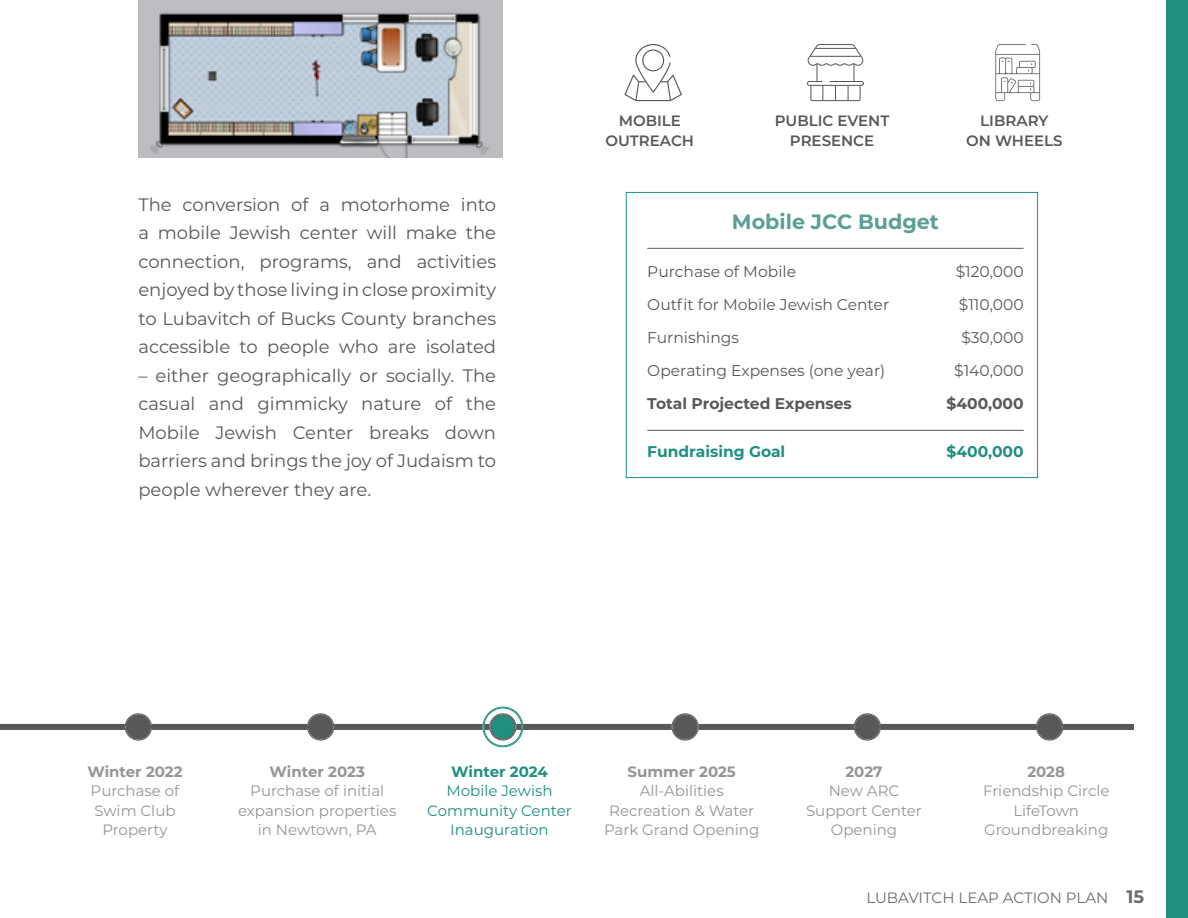
<style>
.page{position:relative;width:1188px;height:918px;background:#fff}
.page>*{position:absolute;margin:0;border:0;box-sizing:border-box;transform-origin:0 0}
.t1{font:700 20.7px "Montserrat";color:#599f94}
.t2{font:18px/28.5px "Montserrat";color:#57585a;text-align:justify}
.t3{font:15.6px "Montserrat";color:#57585a}
.t4{font:700 15.6px "Montserrat";color:#57585a}
.t5{font:700 15.6px "Montserrat";color:#208f80}
.t6{font:15px/19.5px "Montserrat";color:#939598;text-align:center}
.t7{font:600 15px "Montserrat";color:#57585a}
.t8{font:15px/19.5px "Montserrat";color:#208f80;text-align:center}
.t9{font:700 15px "Montserrat";color:#939598}
.t10{font:15px "Montserrat";color:#6c6d70}
.t11{font:700 15px "Montserrat";letter-spacing:-.005em;color:#208f80}
.s1{font-weight:700;font-size:18px}
</style>
<div class="page">
<div style="left:3px;top:724px;width:1128px;height:6px;background:#57585a"></div>
<div style="left:126px;top:714px;width:25px;height:26px;background:#57585a;border-radius:50%"></div>
<div style="left:125px;top:713px;width:27px;height:27px;border:2px solid #fff;border-radius:50%"></div>
<div style="left:125px;top:713px;width:27px;height:27px;border:1px solid #57585a;border-radius:50%"></div>
<div style="left:126px;top:715px;width:25px;height:24px;border:1px solid #57585a;border-radius:50%"></div>
<div style="left:308px;top:714px;width:25px;height:26px;background:#57585a;border-radius:50%"></div>
<div style="left:307px;top:713px;width:27px;height:27px;border:2px solid #fff;border-radius:50%"></div>
<div style="left:307px;top:713px;width:27px;height:27px;border:1px solid #57585a;border-radius:50%"></div>
<div style="left:308px;top:715px;width:25px;height:24px;border:1px solid #57585a;border-radius:50%"></div>
<div style="left:490px;top:714px;width:26px;height:26px;background:#208f80;border-radius:50%"></div>
<div style="left:489px;top:713px;width:27px;height:27px;border:2px solid #fff;border-radius:50%"></div>
<div style="left:489px;top:713px;width:27px;height:27px;border:1px solid #57585a;border-radius:50%"></div>
<div style="left:491px;top:715px;width:24px;height:24px;border:1px solid #57585a;border-radius:50%"></div>
<div style="left:672px;top:714px;width:26px;height:26px;background:#57585a;border-radius:50%"></div>
<div style="left:672px;top:713px;width:27px;height:27px;border:2px solid #fff;border-radius:50%"></div>
<div style="left:672px;top:713px;width:27px;height:27px;border:1px solid #57585a;border-radius:50%"></div>
<div style="left:673px;top:715px;width:24px;height:24px;border:1px solid #57585a;border-radius:50%"></div>
<div style="left:483px;top:707px;width:40px;height:40px;border:2px solid #fff;border-radius:50%"></div>
<div style="left:483px;top:707px;width:40px;height:40px;border:1px solid #208f80;border-radius:50%"></div>
<div style="left:484px;top:708px;width:38px;height:38px;border:1px solid #208f80;border-radius:50%"></div>
<div style="left:855px;top:714px;width:25px;height:26px;background:#57585a;border-radius:50%"></div>
<div style="left:854px;top:713px;width:27px;height:27px;border:2px solid #fff;border-radius:50%"></div>
<div style="left:854px;top:713px;width:27px;height:27px;border:1px solid #57585a;border-radius:50%"></div>
<div style="left:855px;top:715px;width:25px;height:24px;border:1px solid #57585a;border-radius:50%"></div>
<div style="left:1037px;top:714px;width:25px;height:26px;background:#57585a;border-radius:50%"></div>
<div style="left:1036px;top:713px;width:27px;height:27px;border:2px solid #fff;border-radius:50%"></div>
<div style="left:1036px;top:713px;width:27px;height:27px;border:1px solid #57585a;border-radius:50%"></div>
<div style="left:1037px;top:715px;width:25px;height:24px;border:1px solid #57585a;border-radius:50%"></div>
<img style="left:138px;top:0;width:365px;height:158px">
<svg style="left:807px;top:44px;width:57px;height:57px"></svg>
<svg style="left:624px;top:44px;width:58px;height:57px"></svg>
<svg style="left:995px;top:44px;width:45px;height:57px"></svg>
<hr style="left:647px;top:248px;width:377px;height:1px;background:#57585a">
<hr style="left:647px;top:430px;width:377px;height:1px;background:#57585a">
<div style="left:1166px;top:0;width:22px;height:918px;background:#208f80"></div>
<div style="left:626px;top:192px;width:412px;height:286px;border:1px solid #208f80"></div>
<p class="t2" style="left:138px;top:189px;width:359px">The conversion of a motorhome into a mobile Jewish center will make the connection, programs, and activities enjoyed by those living in close proximity to Lubavitch of Bucks County branches accessible to people who are isolated</p>
<p class="t2" style="left:138px;top:360px;width:359px">– either geographically or socially. The casual and gimmicky nature of the Mobile Jewish Center breaks down barriers and brings the joy of Judaism to people wherever they are.</p>
<p class="t7" style="left:619px;top:111px;width:64px">MOBILE</p>
<p class="t7" style="left:606px;top:130px;width:90px">OUTREACH</p>
<p class="t7" style="left:775px;top:111px;width:116px">PUBLIC EVENT</p>
<p class="t7" style="left:790px;top:130px;width:86px">PRESENCE</p>
<p class="t7" style="left:980px;top:111px;width:70px">LIBRARY</p>
<p class="t7" style="left:966px;top:130px;width:98px">ON WHEELS</p>
<p class="t1" style="left:732px;top:207px;width:209px">Mobile JCC Budget</p>
<p class="t3" style="left:647px;top:261px;width:150px">Purchase of Mobile</p>
<p class="t3" style="left:956px;top:261px;width:69px">$120,000</p>
<p class="t3" style="left:647px;top:294px;width:243px">Outfit for Mobile Jewish Center</p>
<p class="t3" style="left:959px;top:294px;width:66px">$110,000</p>
<p class="t3" style="left:647px;top:327px;width:93px">Furnishings</p>
<p class="t3" style="left:961px;top:327px;width:64px">$30,000</p>
<p class="t3" style="left:647px;top:360px;width:239px">Operating Expenses (one year)</p>
<p class="t3" style="left:954px;top:360px;width:71px">$140,000</p>
<p class="t4" style="left:647px;top:392px;width:206px">Total Projected Expenses</p>
<p class="t4" style="left:947px;top:392px;width:79px">$400,000</p>
<p class="t5" style="left:647px;top:440px;width:140px">Fundraising Goal</p>
<p class="t5" style="left:947px;top:440px;width:79px">$400,000</p>
<p class="t9" style="left:87px;top:760px;width:97px">Winter 2022</p>
<p class="t6" style="left:91px;top:781px;width:90px">Purchase of<br>Swim Club<br>Property</p>
<p class="t9" style="left:270px;top:760px;width:97px">Winter 2023</p>
<p class="t6" style="left:238px;top:781px;width:160px">Purchase of initial expansion properties in Newtown, PA</p>
<p class="t11" style="left:451px;top:760px;width:98px">Winter 2024</p>
<p class="t8" style="left:427px;top:781px;width:146px">Mobile Jewish<br>Community Center</p>
<p class="t8" style="left:450px;top:820px;width:100px">Inauguration</p>
<p class="t9" style="left:628px;top:760px;width:110px">Summer 2025</p>
<p class="t6" style="left:604px;top:781px;width:157px">All-Abilities<br>Recreation &amp; Water<br>Park Grand Opening</p>
<p class="t9" style="left:845px;top:760px;width:39px">2027</p>
<p class="t6" style="left:829px;top:781px;width:72px">New ARC</p>
<p class="t6" style="left:806px;top:800px;width:117px">Support Center</p>
<p class="t6" style="left:831px;top:820px;width:68px">Opening</p>
<p class="t9" style="left:1027px;top:760px;width:39px">2028</p>
<p class="t6" style="left:983px;top:781px;width:128px">Friendship Circle</p>
<p class="t6" style="left:1013px;top:800px;width:67px">LifeTown</p>
<p class="t6" style="left:984px;top:820px;width:126px">Groundbreaking</p>
<p class="t10" style="left:866px;top:887px;width:279px">LUBAVITCH LEAP ACTION PLAN <span class="s1">15</span></p>
</div>
